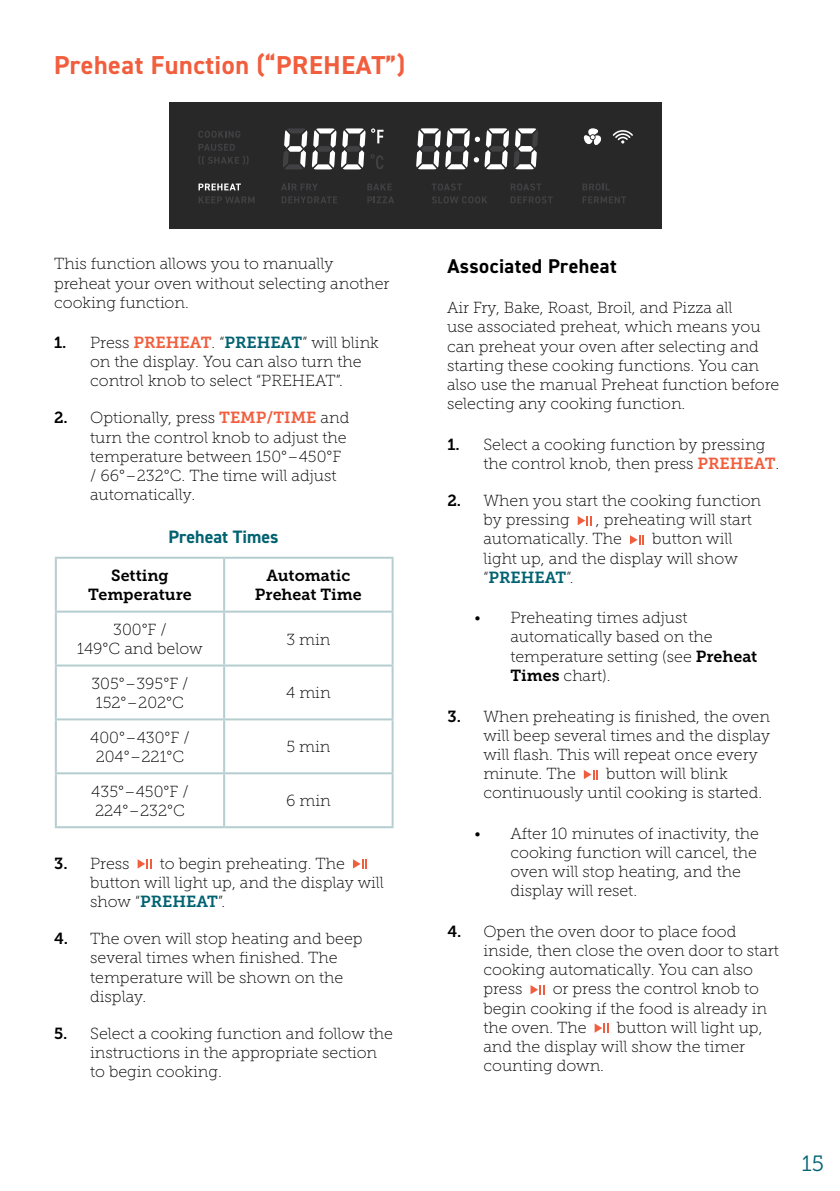
<style>
.page{position:relative;width:840px;height:1191px;background:#fff}
.page>*{position:absolute;margin:0;border:0;box-sizing:border-box;transform-origin:0 0}
.Sub_Header{font:700 26px "DIN2014";letter-spacing:.02em;color:#f15e3e}
.t1{font:22px "Museo Slab 300";color:#006271}
.Sub_Header_Black{font:700 20px "DIN2014";letter-spacing:.02em;color:#000}
.Sub_Header_Black-2{font:700 18px "DIN2014";color:#006271}
.Support_Text{font:16px/19.2px "Museo Slab 100";color:#000}
.Support_Text-2{font:16px/19.2px "Museo Slab 700";color:#000;text-align:center}
.s1{font-family:"Museo Slab 700"}
.s2{font-family:"Museo Slab 700";color:#f15e3e}
.s3{font-family:"Museo Slab 700";color:#006271}
</style>
<div class="page">
<svg style="left:137px;top:859px;width:15px;height:9px"></svg>
<svg style="left:353px;top:859px;width:14px;height:9px"></svg>
<hr style="left:55px;top:557px;width:169px;height:2px;background:#b5cdcf">
<hr style="left:55px;top:559px;width:2px;height:51px;background:#b5cdcf">
<hr style="left:224px;top:557px;width:169px;height:2px;background:#b5cdcf">
<hr style="left:223px;top:559px;width:2px;height:51px;background:#b5cdcf">
<hr style="left:391px;top:559px;width:2px;height:51px;background:#b5cdcf">
<hr style="left:55px;top:610px;width:169px;height:2px;background:#b5cdcf">
<hr style="left:55px;top:612px;width:2px;height:52px;background:#b5cdcf">
<hr style="left:224px;top:610px;width:169px;height:2px;background:#b5cdcf">
<hr style="left:223px;top:612px;width:2px;height:52px;background:#b5cdcf">
<hr style="left:391px;top:612px;width:2px;height:52px;background:#b5cdcf">
<hr style="left:55px;top:664px;width:169px;height:2px;background:#b5cdcf">
<hr style="left:55px;top:666px;width:2px;height:52px;background:#b5cdcf">
<hr style="left:224px;top:664px;width:169px;height:2px;background:#b5cdcf">
<hr style="left:223px;top:666px;width:2px;height:52px;background:#b5cdcf">
<hr style="left:391px;top:666px;width:2px;height:52px;background:#b5cdcf">
<hr style="left:55px;top:718px;width:169px;height:2px;background:#b5cdcf">
<hr style="left:55px;top:720px;width:2px;height:52px;background:#b5cdcf">
<hr style="left:224px;top:718px;width:169px;height:2px;background:#b5cdcf">
<hr style="left:223px;top:720px;width:2px;height:52px;background:#b5cdcf">
<hr style="left:391px;top:720px;width:2px;height:52px;background:#b5cdcf">
<hr style="left:55px;top:772px;width:169px;height:2px;background:#b5cdcf">
<hr style="left:55px;top:774px;width:2px;height:52px;background:#b5cdcf">
<hr style="left:224px;top:772px;width:169px;height:2px;background:#b5cdcf">
<hr style="left:223px;top:774px;width:2px;height:52px;background:#b5cdcf">
<hr style="left:391px;top:774px;width:2px;height:52px;background:#b5cdcf">
<hr style="left:55px;top:826px;width:169px;height:2px;background:#b5cdcf">
<hr style="left:224px;top:826px;width:169px;height:2px;background:#b5cdcf">
<svg style="left:577px;top:516px;width:14px;height:9px"></svg>
<svg style="left:630px;top:535px;width:13px;height:9px"></svg>
<svg style="left:583px;top:770px;width:14px;height:9px"></svg>
<svg style="left:530px;top:985px;width:14px;height:9px"></svg>
<svg style="left:594px;top:1023px;width:14px;height:9px"></svg>
<div style="left:169px;top:103px;width:492px;height:126px;background:#292829"></div>
<svg style="left:416px;top:128px;width:122px;height:41px"></svg>
<svg style="left:283px;top:128px;width:100px;height:41px"></svg>
<svg style="left:612px;top:130px;width:20px;height:14px"></svg>
<svg style="left:198px;top:131px;width:42px;height:7px"></svg>
<svg style="left:198px;top:183px;width:43px;height:7px"></svg>
<svg style="left:198px;top:196px;width:56px;height:7px"></svg>
<svg style="left:281px;top:183px;width:36px;height:7px"></svg>
<svg style="left:282px;top:196px;width:55px;height:7px"></svg>
<svg style="left:367px;top:183px;width:24px;height:7px"></svg>
<svg style="left:367px;top:196px;width:27px;height:7px"></svg>
<svg style="left:432px;top:183px;width:30px;height:7px"></svg>
<svg style="left:432px;top:196px;width:55px;height:7px"></svg>
<svg style="left:511px;top:183px;width:30px;height:7px"></svg>
<svg style="left:511px;top:196px;width:41px;height:7px"></svg>
<svg style="left:582px;top:183px;width:27px;height:7px"></svg>
<svg style="left:582px;top:196px;width:44px;height:7px"></svg>
<svg style="left:198px;top:144px;width:50px;height:21px"></svg>
<svg style="left:583px;top:128px;width:18px;height:17px"></svg>
<p class="Sub_Header" style="left:54px;top:48px;width:352px">Preheat Function (“PREHEAT”)</p>
<p class="Support_Text" style="left:54px;top:254px;width:337px">This function allows you to manually preheat your oven without selecting another cooking function.</p>
<p class="Support_Text" style="left:90px;top:333px;width:290px;text-indent:-36px"><span class="s1">1.</span> Press <span class="s2">PREHEAT</span>. “<span class="s3">PREHEAT</span>” will blink on the display. You can also turn the control knob to select “PREHEAT”.</p>
<p class="Support_Text" style="left:90px;top:408px;width:260px;text-indent:-36px"><span class="s1">2.</span> Optionally, press <span class="s2">TEMP/TIME</span> and turn the control knob to adjust the temperature between 150°–450°F / 66°–232°C. The time will adjust automatically.</p>
<p class="Sub_Header_Black-2" style="left:168px;top:524px;width:111px">Preheat Times</p>
<p class="Support_Text-2" style="left:88px;top:566px;width:105px">Setting<br>Temperature</p>
<p class="Support_Text-2" style="left:255px;top:566px;width:108px">Automatic<br>Preheat Time</p>
<p class="Support_Text" style="left:77px;top:620px;width:127px;text-align:center">300°F /<br>149°C and below</p>
<p class="Support_Text" style="left:286px;top:629px;width:45px">3 min</p>
<p class="Support_Text" style="left:91px;top:674px;width:99px">305°–395°F /<br>152°–202°C</p>
<p class="Support_Text" style="left:286px;top:683px;width:46px">4 min</p>
<p class="Support_Text" style="left:90px;top:728px;width:101px;text-align:center">400°–430°F /<br>204°–221°C</p>
<p class="Support_Text" style="left:286px;top:737px;width:45px">5 min</p>
<p class="Support_Text" style="left:91px;top:781px;width:99px">435°–450°F /<br>224°–232°C</p>
<p class="Support_Text" style="left:286px;top:791px;width:46px">6 min</p>
<p class="Support_Text" style="left:54px;top:853px;width:77px"><span class="s1">3.</span> Press</p>
<p class="Support_Text" style="left:90px;top:853px;width:295px;text-indent:70px">to begin preheating. The button will light up, and the display will show “<span class="s3">PREHEAT</span>”.</p>
<p class="Support_Text" style="left:90px;top:929px;width:274px;text-indent:-36px"><span class="s1">4.</span> The oven will stop heating and beep several times when finished. The temperature will be shown on the display.</p>
<p class="Support_Text" style="left:90px;top:1024px;width:304px;text-indent:-36px"><span class="s1">5.</span> Select a cooking function and follow the instructions in the appropriate section to begin cooking.</p>
<p class="Sub_Header_Black" style="left:447px;top:253px;width:171px">Associated Preheat</p>
<p class="Support_Text" style="left:447px;top:298px;width:334px">Air Fry, Bake, Roast, Broil, and Pizza all<br>use associated preheat, which means you can preheat your oven after selecting and starting these cooking functions. You can also use the manual Preheat function before selecting any cooking function.</p>
<p class="Support_Text" style="left:483px;top:435px;width:297px;text-indent:-36px"><span class="s1">1.</span> Select a cooking function by pressing the control knob, then press <span class="s2">PREHEAT</span>.</p>
<p class="Support_Text" style="left:483px;top:491px;width:279px;text-indent:-36px"><span class="s1">2.</span> When you start the cooking function by pressing</p>
<p class="Support_Text" style="left:483px;top:510px;width:270px;text-indent:112px">, preheating will start automatically. The</p>
<p class="Support_Text" style="left:483px;top:529px;width:256px;text-indent:169px">button will light up, and the display will show “<span class="s3">PREHEAT</span>”.</p>
<p class="Support_Text" style="left:510px;top:608px;width:248px;text-indent:-36px">• Preheating times adjust automatically based on the temperature setting (see <span class="s1">Preheat<br>Times</span> chart).</p>
<p class="Support_Text" style="left:483px;top:706px;width:288px;text-indent:-36px"><span class="s1">3.</span> When preheating is finished, the oven will beep several times and the display will flash. This will repeat once every minute. The</p>
<p class="Support_Text" style="left:483px;top:764px;width:280px;text-indent:123px">button will blink continuously until cooking is started.</p>
<p class="Support_Text" style="left:510px;top:824px;width:250px;text-indent:-36px">• After 10 minutes of inactivity, the cooking function will cancel, the oven will stop heating, and the display will reset.</p>
<p class="Support_Text" style="left:483px;top:921px;width:297px;text-indent:-36px"><span class="s1">4.</span> Open the oven door to place food inside, then close the oven door to start cooking automatically. You can also press</p>
<p class="Support_Text" style="left:483px;top:979px;width:285px;text-indent:69px">or press the control knob to begin cooking if the food is already in the oven. The</p>
<p class="Support_Text" style="left:483px;top:1017px;width:280px;text-indent:133px">button will light up, and the display will show the timer counting down.</p>
<h2 class="t1" style="left:801px;top:1151px;width:24px">15</h2>
</div>
